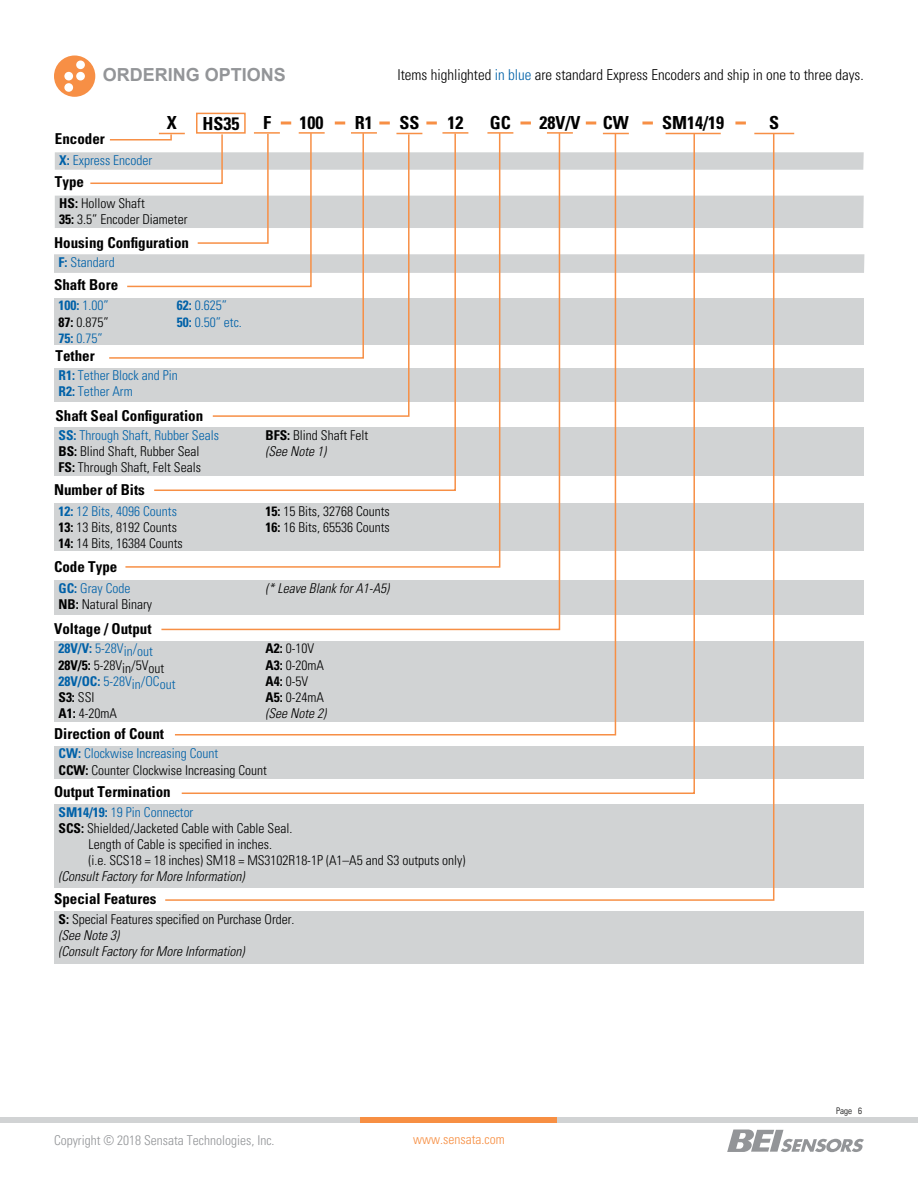
<style>
.page{position:relative;width:918px;height:1188px;background:#fff}
.page>*{position:absolute;margin:0;border:0;box-sizing:border-box;transform-origin:0 0}
.t1{font:700 condensed 18px "Univers";color:#000}
.t2{font:700 18px "Arial";color:#939598}
.t3{font:700 condensed 15px "Univers";color:#000}
.t4{font:300 condensed 15px "Univers";color:#000}
.t5{font:300 condensed 13.5px/16.2px "Univers";color:#000}
.t6{font:300 condensed 13.5px/16.2px "Univers";color:#0061a8}
.t7{font:italic 300 condensed 13.5px/16.2px "Univers";color:#000}
.t8{font:300 condensed 13.5px "Univers";color:#939598}
.t9{font:300 condensed 13.5px "Univers";color:#f78f43}
.t10{font:300 condensed 9px "Univers";color:#000}
.s1{color:#0061a8}
.s2{font-weight:700}
.s3{font-weight:700;color:#000}
.s4{color:#000}
.s5{font-weight:700;color:#0061a8}
.s6{font-style:italic}
.s7{font-weight:700;font-style:normal}
.s8{font-style:normal}
</style>
<div class="page">
<div style="left:0;top:1117px;width:918px;height:6px;background:#d1d3d4"></div>
<div style="left:361px;top:1117px;width:196px;height:6px;background:#f78f43"></div>
<svg style="left:727px;top:1129px;width:137px;height:23px"></svg>
<svg style="left:54px;top:56px;width:41px;height:41px"></svg>
<div style="left:54px;top:298px;width:810px;height:47px;background:#d1d3d4"></div>
<div style="left:55px;top:196px;width:809px;height:32px;background:#d1d3d4"></div>
<div style="left:55px;top:152px;width:809px;height:18px;background:#d1d3d4"></div>
<div style="left:54px;top:368px;width:810px;height:34px;background:#d1d3d4"></div>
<div style="left:54px;top:427px;width:810px;height:49px;background:#d1d3d4"></div>
<div style="left:54px;top:504px;width:810px;height:47px;background:#d1d3d4"></div>
<div style="left:54px;top:581px;width:810px;height:34px;background:#d1d3d4"></div>
<div style="left:54px;top:641px;width:810px;height:81px;background:#d1d3d4"></div>
<div style="left:54px;top:746px;width:810px;height:33px;background:#d1d3d4"></div>
<div style="left:54px;top:804px;width:810px;height:84px;background:#d1d3d4"></div>
<div style="left:54px;top:911px;width:810px;height:52px;background:#d1d3d4"></div>
<div style="left:54px;top:254px;width:810px;height:19px;background:#d1d3d4"></div>
<div style="left:196px;top:113px;width:50px;height:21px;border:2px solid #f78f45"></div>
<svg style="left:164px;top:132px;width:611px;height:769px"></svg>
<hr style="left:299px;top:132px;width:26px;height:2px;background:#f78f45">
<hr style="left:442px;top:132px;width:26px;height:2px;background:#f78f45">
<hr style="left:351px;top:132px;width:26px;height:2px;background:#f78f45">
<hr style="left:547px;top:132px;width:26px;height:2px;background:#f78f45">
<hr style="left:487px;top:132px;width:26px;height:2px;background:#f78f45">
<svg style="left:396px;top:133px;width:26px;height:1px"></svg>
<svg style="left:603px;top:133px;width:26px;height:1px"></svg>
<hr style="left:666px;top:133px;width:55px;height:1px;background:#f78f45">
<hr style="left:754px;top:133px;width:40px;height:1px;background:#f78f45">
<svg style="left:335px;top:122px;width:10px;height:2px"></svg>
<svg style="left:281px;top:122px;width:10px;height:2px"></svg>
<svg style="left:426px;top:122px;width:11px;height:2px"></svg>
<svg style="left:520px;top:122px;width:11px;height:2px"></svg>
<svg style="left:379px;top:122px;width:11px;height:2px"></svg>
<svg style="left:586px;top:122px;width:10px;height:2px"></svg>
<svg style="left:735px;top:122px;width:11px;height:2px"></svg>
<svg style="left:642px;top:122px;width:11px;height:2px"></svg>
<svg style="left:89px;top:132px;width:223px;height:156px"></svg>
<h1 class="t2" style="left:103px;top:63px;width:185px">ORDERING OPTIONS</h1>
<p class="t4" style="left:397px;top:66px;width:468px">Items highlighted <span class="s1">in blue</span> are standard Express Encoders and ship in one to three days.</p>
<h1 class="t1" style="left:662px;top:111px;width:63px">SM14/19</h1>
<h1 class="t1" style="left:167px;top:111px;width:12px">X</h1>
<h1 class="t1" style="left:202px;top:113px;width:38px">HS35</h1>
<h1 class="t1" style="left:263px;top:111px;width:9px">F</h1>
<h1 class="t1" style="left:300px;top:111px;width:25px">100</h1>
<h1 class="t1" style="left:355px;top:111px;width:19px">R1</h1>
<h1 class="t1" style="left:399px;top:111px;width:22px">SS</h1>
<h1 class="t1" style="left:447px;top:111px;width:17px">12</h1>
<h1 class="t1" style="left:490px;top:111px;width:23px">GC</h1>
<h1 class="t1" style="left:539px;top:111px;width:91px">28V/V CW</h1>
<h1 class="t1" style="left:769px;top:111px;width:12px">S</h1>
<p class="t3" style="left:55px;top:130px;width:51px">Encoder</p>
<p class="t6" style="left:59px;top:152px;width:94px"><span class="s2">X:</span> Express Encoder</p>
<p class="t3" style="left:55px;top:173px;width:31px">Type</p>
<p class="t5" style="left:59px;top:195px;width:130px"><span class="s2">HS:</span> Hollow Shaft<br><span class="s2">35:</span> 3.5” Encoder Diameter</p>
<p class="t3" style="left:54px;top:233px;width:136px">Housing Configuration</p>
<p class="t3" style="left:54px;top:275px;width:66px">Shaft Bore</p>
<p class="t6" style="left:58px;top:254px;width:58px"><span class="s2">F:</span> Standard</p>
<p class="t6" style="left:58px;top:297px;width:52px;text-align:justify"><span class="s2">100:</span> 1.00” <span class="s3">87:</span> <span class="s4">0.875” </span><span class="s2">75:</span> 0.75”</p>
<p class="t6" style="left:177px;top:297px;width:67px"><span class="s2">62:</span> 0.625”<br><span class="s2">50:</span> 0.50” etc.</p>
<p class="t3" style="left:56px;top:347px;width:41px">Tether</p>
<p class="t6" style="left:58px;top:367px;width:121px"><span class="s2">R1:</span> Tether Block and Pin<br><span class="s2">R2:</span> Tether Arm</p>
<p class="t5" style="left:58px;top:427px;width:162px"><span class="s5">SS:</span> <span class="s1">Through Shaft, Rubber Seals<br></span><span class="s2">BS:</span> Blind Shaft, Rubber Seal<br><span class="s2">FS:</span> Through Shaft, Felt Seals</p>
<p class="t5" style="left:265px;top:427px;width:104px"><span class="s2">BFS:</span> Blind Shaft Felt <span class="s6">(See Note 1)</span></p>
<p class="t5" style="left:58px;top:503px;width:126px"><span class="s5">12:</span> <span class="s1">12 Bits, 4096 Counts<br></span><span class="s2">13:</span> 13 Bits, 8192 Counts<br><span class="s2">14:</span> 14 Bits, 16384 Counts</p>
<p class="t5" style="left:265px;top:503px;width:126px"><span class="s2">15:</span> 15 Bits, 32768 Counts<br><span class="s2">16:</span> 16 Bits, 65536 Counts</p>
<p class="t5" style="left:58px;top:580px;width:95px"><span class="s5">GC:</span> <span class="s1">Gray Code<br></span><span class="s2">NB:</span> Natural Binary</p>
<p class="t7" style="left:265px;top:580px;width:125px">(* Leave Blank for A1-A5)</p>
<p class="t6" style="left:58px;top:640px;width:118px"><span class="s2">28V/V:</span> 5-28Vin/out<br><span class="s3">28V/5:</span> <span class="s4">5-28Vin/5Vout<br></span><span class="s2">28V/OC:</span> 5-28Vin/OCout<br><span class="s3">S3:</span> <span class="s4">SSI<br></span><span class="s3">A1:</span> <span class="s4">4-20mA</span></p>
<p class="t5" style="left:265px;top:640px;width:62px"><span class="s2">A2:</span> 0-10V<br><span class="s2">A3:</span> 0-20mA<br><span class="s2">A4:</span> 0-5V<br><span class="s2">A5:</span> 0-24mA <span class="s6">(See Note 2)</span></p>
<p class="t5" style="left:58px;top:745px;width:210px"><span class="s5">CW:</span> <span class="s1">Clockwise Increasing Count<br></span><span class="s2">CCW:</span> Counter Clockwise Increasing Count</p>
<p class="t6" style="left:58px;top:804px;width:136px"><span class="s2">SM14/19:</span> 19 Pin Connector</p>
<p class="t5" style="left:58px;top:820px;width:235px"><span class="s2">SCS:</span> Shielded/Jacketed Cable with Cable Seal.</p>
<p class="t5" style="left:88px;top:836px;width:185px">Length of Cable is specified in inches.</p>
<p class="t5" style="left:88px;top:852px;width:379px">(i.e. SCS18 = 18 inches) SM18 = MS3102R18-1P (A1–A5 and S3 outputs only)</p>
<p class="t7" style="left:58px;top:869px;width:187px">(Consult Factory for More Information)</p>
<p class="t7" style="left:58px;top:911px;width:238px"><span class="s7">S:</span> <span class="s8">Special Features specified on Purchase Order. </span>(See Note 3)<br>(Consult Factory for More Information)</p>
<p class="t3" style="left:56px;top:406px;width:149px">Shaft Seal Configuration</p>
<p class="t3" style="left:54px;top:481px;width:92px">Number of Bits</p>
<p class="t3" style="left:54px;top:558px;width:65px">Code Type</p>
<p class="t3" style="left:54px;top:620px;width:99px">Voltage / Output</p>
<p class="t3" style="left:54px;top:725px;width:112px">Direction of Count</p>
<p class="t3" style="left:54px;top:783px;width:118px">Output Termination</p>
<p class="t3" style="left:54px;top:890px;width:104px">Special Features</p>
<p class="t8" style="left:54px;top:1132px;width:222px">Copyright © 2018 Sensata Technologies, Inc.</p>
<p class="t9" style="left:413px;top:1131px;width:93px">www.sensata.com</p>
<p class="t10" style="left:836px;top:1105px;width:27px">Page 6</p>
</div>
